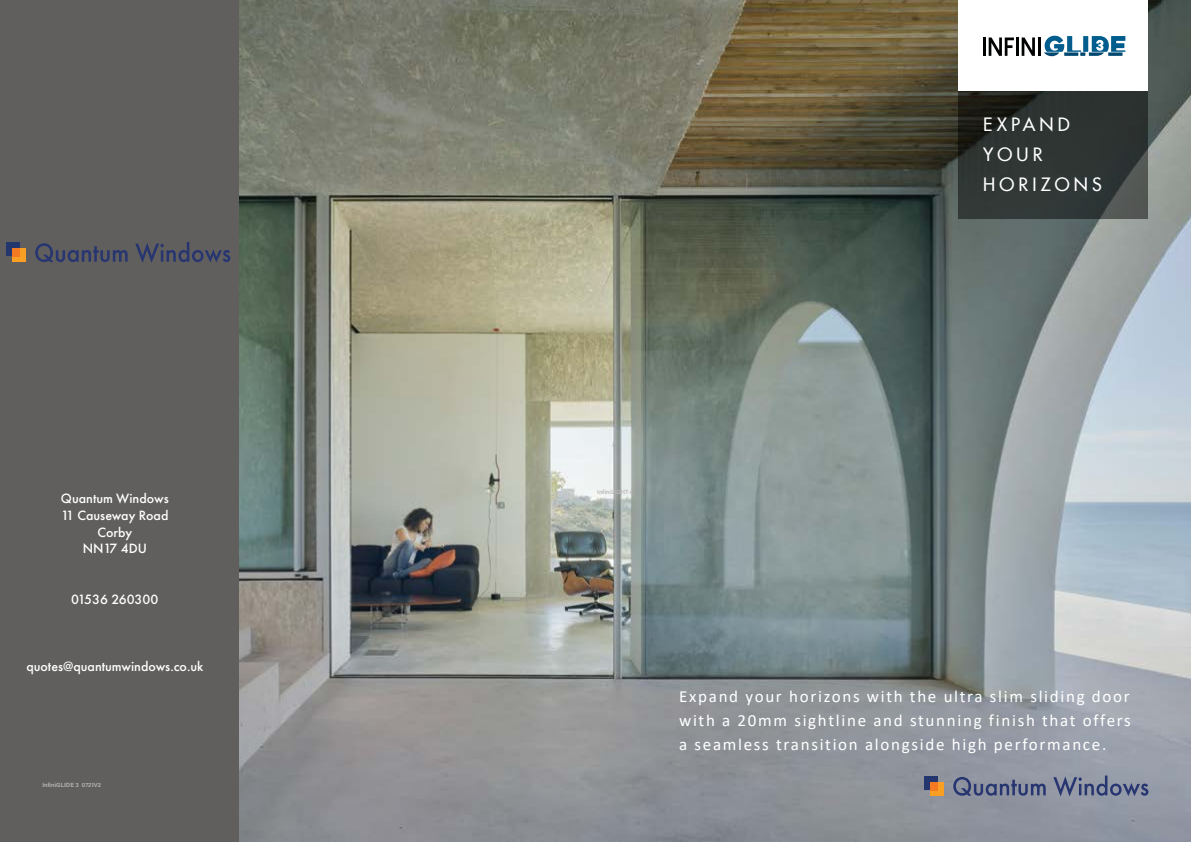
<style>
.page{position:relative;width:1191px;height:842px;background:#fff}
.page>*{position:absolute;margin:0;border:0;box-sizing:border-box;transform-origin:0 0}
.t1{font:500 18px/30px "Futura";letter-spacing:.23em;color:#fff}
.t2{font:17px/24px "Calibri";letter-spacing:.1em;color:#fff;text-align:justify}
.t3{font:500 14px/16.8px "Futura PT";color:#fff;text-align:center}
.t4{font:6px "Acumin Variable Concept";color:#bbb8b8}
</style>
<div class="page">
<img style="left:238px;top:0;width:953px;height:842px">
<div style="left:0;top:0;width:238px;height:842px;background:#605f5e"></div>
<div style="left:958px;top:0;width:189px;height:91px;background:#fff"></div>
<svg style="left:958px;top:91px;width:189px;height:127px;background:#2e3331"></svg>
<svg style="left:983px;top:38px;width:52px;height:18px"></svg>
<hr style="left:1037px;top:38px;width:3px;height:18px;background:#000101">
<svg style="left:1044px;top:36px;width:81px;height:20px"></svg>
<svg style="left:35px;top:243px;width:93px;height:19px"></svg>
<svg style="left:135px;top:242px;width:95px;height:21px"></svg>
<div style="left:13px;top:248px;width:13px;height:14px;background:#f99f24"></div>
<div style="left:6px;top:242px;width:14px;height:14px;background:#24366e"></div>
<div style="left:13px;top:248px;width:7px;height:8px;background:#f47923"></div>
<svg style="left:953px;top:777px;width:92px;height:19px;background:#6e7691"></svg>
<svg style="left:1053px;top:775px;width:95px;height:21px;background:#757d97"></svg>
<div style="left:930px;top:782px;width:14px;height:14px;background:#f99f24"></div>
<div style="left:924px;top:776px;width:14px;height:14px;background:#24366e"></div>
<div style="left:930px;top:782px;width:8px;height:8px;background:#f47923"></div>
<p class="t1" style="left:983px;top:109px;width:120px">EXPAND<br>YOUR<br>HORIZONS</p>
<p class="t4" style="left:597px;top:488px;width:37px">InfiniLIGHT+</p>
<p class="t3" style="left:61px;top:490px;width:109px">Quantum Windows</p>
<p class="t4" style="left:597px;top:495px;width:8px">V1</p>
<p class="t3" style="left:61px;top:507px;width:109px">11 Causeway Road<br>Corby<br>NN17 4DU</p>
<p class="t3" style="left:71px;top:591px;width:89px">01536 260300</p>
<p class="t3" style="left:26px;top:658px;width:178px">quotes@quantumwindows.co.uk</p>
<p class="t4" style="left:43px;top:781px;width:60px">InfiniGLIDE 3 0721V2</p>
<p class="t2" style="left:679px;top:684px;width:453px">Expand your horizons with the ultra slim sliding door with a 20mm sightline and stunning finish that offers a seamless transition alongside high performance.</p>
</div>
